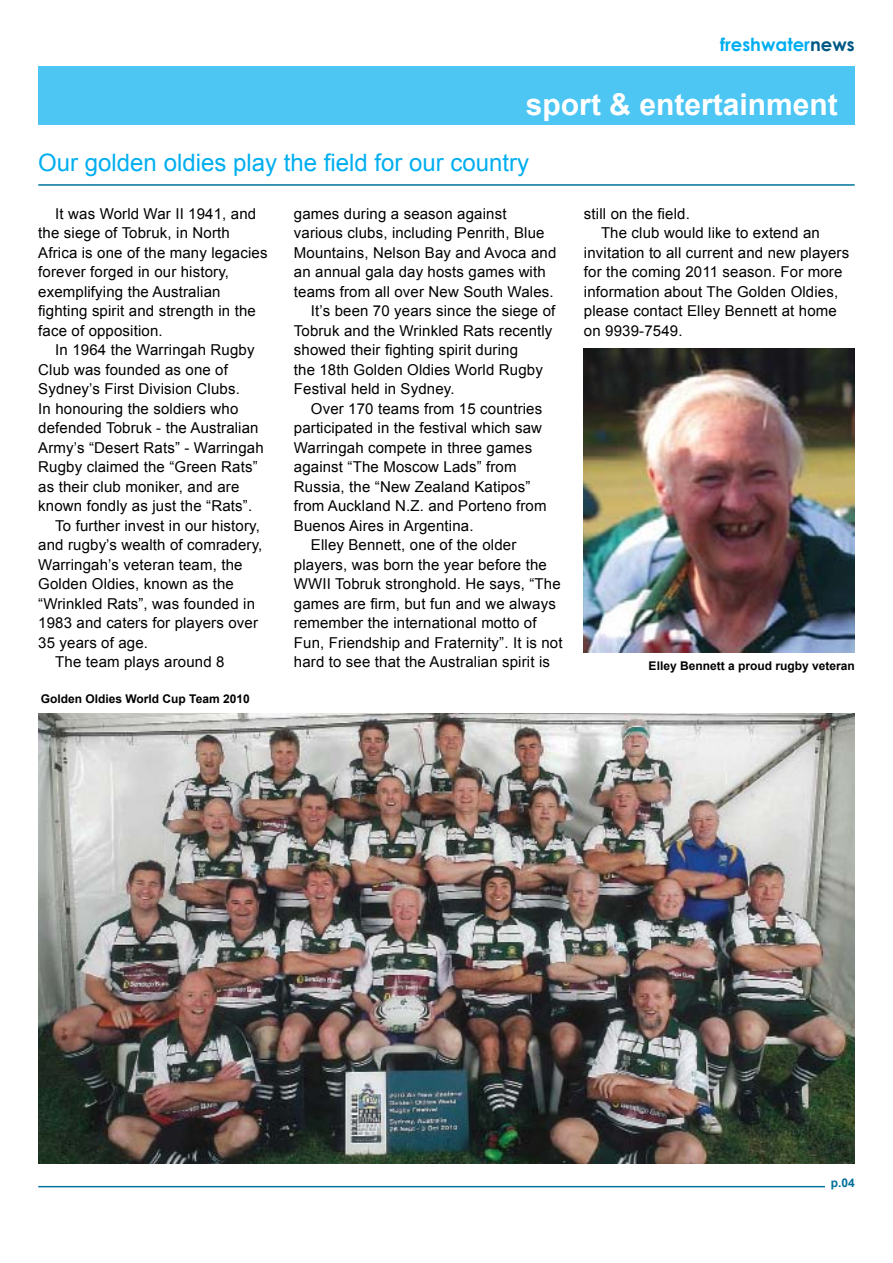
<style>
.page{position:relative;width:893px;height:1263px;background:#fff}
.page>*{position:absolute;margin:0;border:0;box-sizing:border-box;transform-origin:0 0}
.t1{font:700 30px "Arial";color:#fff}
.t2{font:24px "Arial";color:#00aeef}
.t3{font:700 18px "Century Gothic";color:#00aeef}
.t4{font:15px/19.5px "Arial";letter-spacing:.01em;color:#000}
.t5{font:700 12px "Arial";color:#000}
.t6{font:700 12px "Arial";color:#006f98}
.s1{color:#005884}
</style>
<div class="page">
<hr style="left:38px;top:184px;width:817px;height:2px;background:#00759e">
<div style="left:38px;top:66px;width:817px;height:58px;background:#4dc6f3"></div>
<hr style="left:38px;top:1186px;width:787px;height:1px;background:#00759e">
<img style="left:38px;top:713px;width:817px;height:451px">
<img style="left:584px;top:349px;width:271px;height:303px">
<p class="t3" style="left:720px;top:31px;width:136px">freshwater<span class="s1">news</span></p>
<h1 class="t1" style="left:526px;top:84px;width:313px">sport &amp; entertainment</h1>
<h2 class="t2" style="left:38px;top:147px;width:492px">Our golden oldies play the field for our country</h2>
<p class="t4" style="left:38px;top:204px;width:231px;text-indent:17px">It was World War II 1941, and the siege of Tobruk, in North<br>Africa is one of the many legacies forever forged in our history, exemplifying the Australian fighting spirit and strength in the face of opposition.</p>
<p class="t4" style="left:55px;top:340px;width:201px">In 1964 the Warringah Rugby</p>
<p class="t4" style="left:38px;top:360px;width:191px">Club was founded as one of</p>
<p class="t4" style="left:38px;top:379px;width:203px">Sydney’s First Division Clubs.</p>
<p class="t4" style="left:38px;top:399px;width:202px">In honouring the soldiers who</p>
<p class="t4" style="left:38px;top:418px;width:222px">defended Tobruk - the Australian</p>
<p class="t4" style="left:38px;top:438px;width:227px">Army’s “Desert Rats” - Warringah</p>
<p class="t4" style="left:38px;top:457px;width:221px">Rugby claimed the “Green Rats”</p>
<p class="t4" style="left:38px;top:477px;width:203px">as their club moniker, and are</p>
<p class="t4" style="left:38px;top:496px;width:215px">known fondly as just the “Rats”.</p>
<p class="t4" style="left:55px;top:516px;width:206px">To further invest in our history,</p>
<p class="t4" style="left:38px;top:535px;width:226px">and rugby’s wealth of comradery,</p>
<p class="t4" style="left:38px;top:555px;width:206px">Warringah’s veteran team, the</p>
<p class="t4" style="left:38px;top:574px;width:197px">Golden Oldies, known as the</p>
<p class="t4" style="left:38px;top:594px;width:218px">“Wrinkled Rats”, was founded in</p>
<p class="t4" style="left:38px;top:613px;width:221px">1983 and caters for players over</p>
<p class="t4" style="left:38px;top:633px;width:111px">35 years of age.</p>
<p class="t4" style="left:55px;top:652px;width:171px">The team plays around 8</p>
<p class="t5" style="left:41px;top:691px;width:210px">Golden Oldies World Cup Team 2010</p>
<p class="t4" style="left:294px;top:204px;width:214px">games during a season against</p>
<p class="t4" style="left:294px;top:223px;width:252px">various clubs, including Penrith, Blue</p>
<p class="t4" style="left:294px;top:243px;width:264px">Mountains, Nelson Bay and Avoca and</p>
<p class="t4" style="left:294px;top:262px;width:253px">an annual gala day hosts games with</p>
<p class="t4" style="left:294px;top:282px;width:261px">teams from all over New South Wales.</p>
<p class="t4" style="left:311px;top:301px;width:246px">It’s been 70 years since the siege of</p>
<p class="t4" style="left:294px;top:321px;width:260px">Tobruk and the Wrinkled Rats recently</p>
<p class="t4" style="left:294px;top:340px;width:226px">showed their fighting spirit during</p>
<p class="t4" style="left:294px;top:360px;width:250px">the 18th Golden Oldies World Rugby</p>
<p class="t4" style="left:294px;top:379px;width:162px">Festival held in Sydney.</p>
<p class="t4" style="left:311px;top:399px;width:233px">Over 170 teams from 15 countries</p>
<p class="t4" style="left:294px;top:418px;width:250px">participated in the festival which saw</p>
<p class="t4" style="left:294px;top:438px;width:240px">Warringah compete in three games</p>
<p class="t4" style="left:294px;top:457px;width:224px">against “The Moscow Lads” from</p>
<p class="t4" style="left:294px;top:477px;width:238px">Russia, the “New Zealand Katipos”</p>
<p class="t4" style="left:294px;top:496px;width:254px">from Auckland N.Z. and Porteno from</p>
<p class="t4" style="left:294px;top:516px;width:181px">Buenos Aires in Argentina.</p>
<p class="t4" style="left:311px;top:535px;width:207px">Elley Bennett, one of the older</p>
<p class="t4" style="left:294px;top:555px;width:255px">players, was born the year before the</p>
<p class="t4" style="left:294px;top:574px;width:268px">WWII Tobruk stronghold. He says, “The</p>
<p class="t4" style="left:294px;top:594px;width:264px">games are firm, but fun and we always</p>
<p class="t4" style="left:294px;top:613px;width:244px">remember the international motto of</p>
<p class="t4" style="left:294px;top:633px;width:270px">Fun, Friendship and Fraternity”. It is not</p>
<p class="t4" style="left:294px;top:652px;width:258px">hard to see that the Australian spirit is</p>
<p class="t4" style="left:584px;top:204px;width:107px">still on the field.</p>
<p class="t4" style="left:601px;top:223px;width:220px">The club would like to extend an</p>
<p class="t4" style="left:584px;top:243px;width:267px">invitation to all current and new players</p>
<p class="t4" style="left:584px;top:262px;width:260px">for the coming 2011 season. For more</p>
<p class="t4" style="left:584px;top:282px;width:256px">information about The Golden Oldies,</p>
<p class="t4" style="left:584px;top:301px;width:254px">please contact Elley Bennett at home</p>
<p class="t4" style="left:584px;top:321px;width:100px">on 9939-7549.</p>
<p class="t5" style="left:649px;top:658px;width:208px">Elley Bennett a proud rugby veteran</p>
<p class="t6" style="left:831px;top:1175px;width:26px">p.04</p>
</div>
